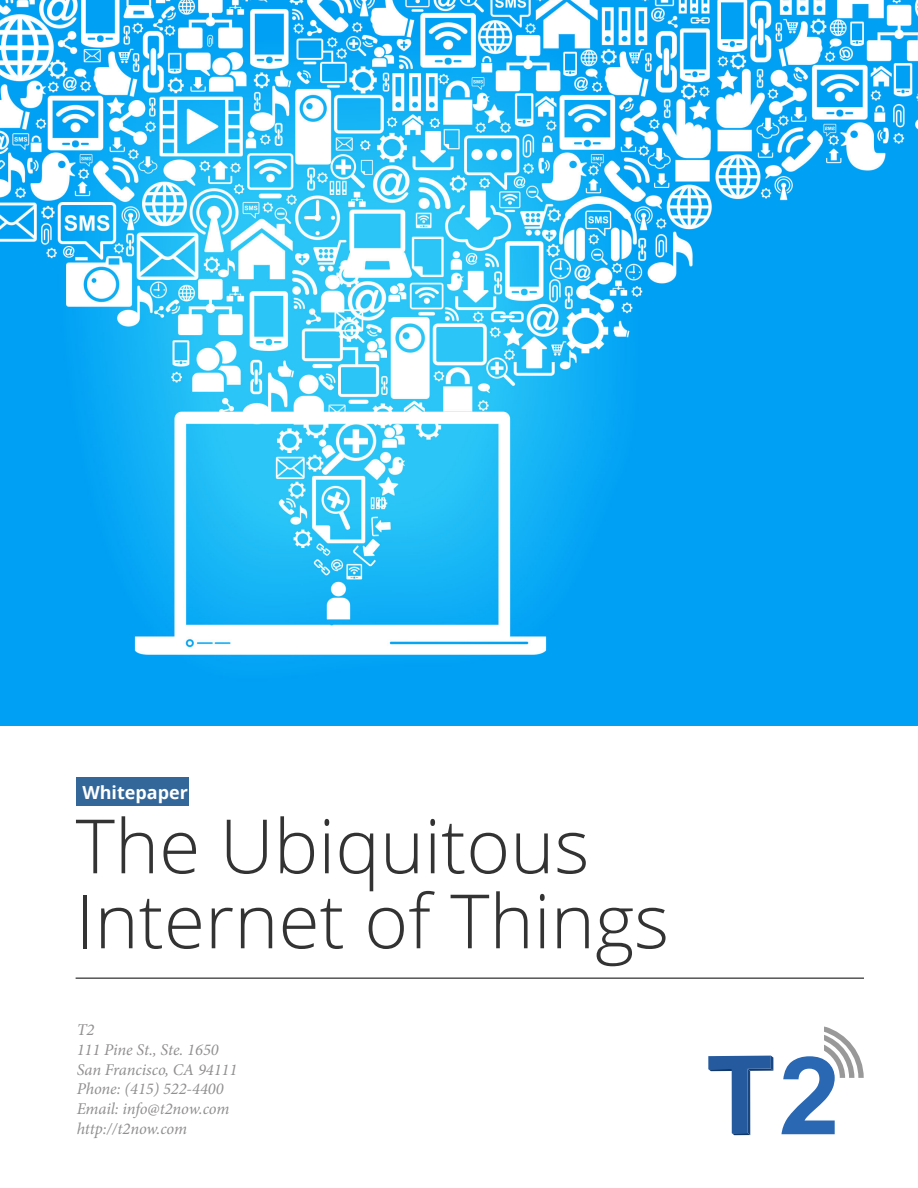
<style>
.page{position:relative;width:918px;height:1188px;background:#fff}
.page>*{position:absolute;margin:0;border:0;box-sizing:border-box;transform-origin:0 0}
.t1{font:300 75px "Open Sans";color:#333}
.t2{font:700 18px "Open Sans";color:#fff}
.t3{font:italic 16.5px/19.8px "Minion Pro";letter-spacing:-.005em;color:#231f20}
</style>
<div class="page">
<div style="left:77px;top:778px;width:112px;height:28px;background:#369"></div>
<img style="left:0;top:0;width:918px;height:726px">
<hr style="left:76px;top:978px;width:788px;height:1px;background:#000">
<svg style="left:708px;top:1056px;width:65px;height:79px"></svg>
<svg style="left:781px;top:1026px;width:83px;height:108px"></svg>
<p class="t2" style="left:82px;top:779px;width:107px">Whitepaper</p>
<p class="t1" style="left:76px;top:795px;width:515px">The Ubiquitous</p>
<p class="t1" style="left:76px;top:870px;width:595px">Internet of Things</p>
<p class="t3" style="left:77px;top:1020px;width:162px">T2<br>111 Pine St., Ste. 1650<br>San Francisco, CA 94111<br>Phone: (415) 522-4400<br>Email: info@t2now.com http://t2now.com</p>
</div>
